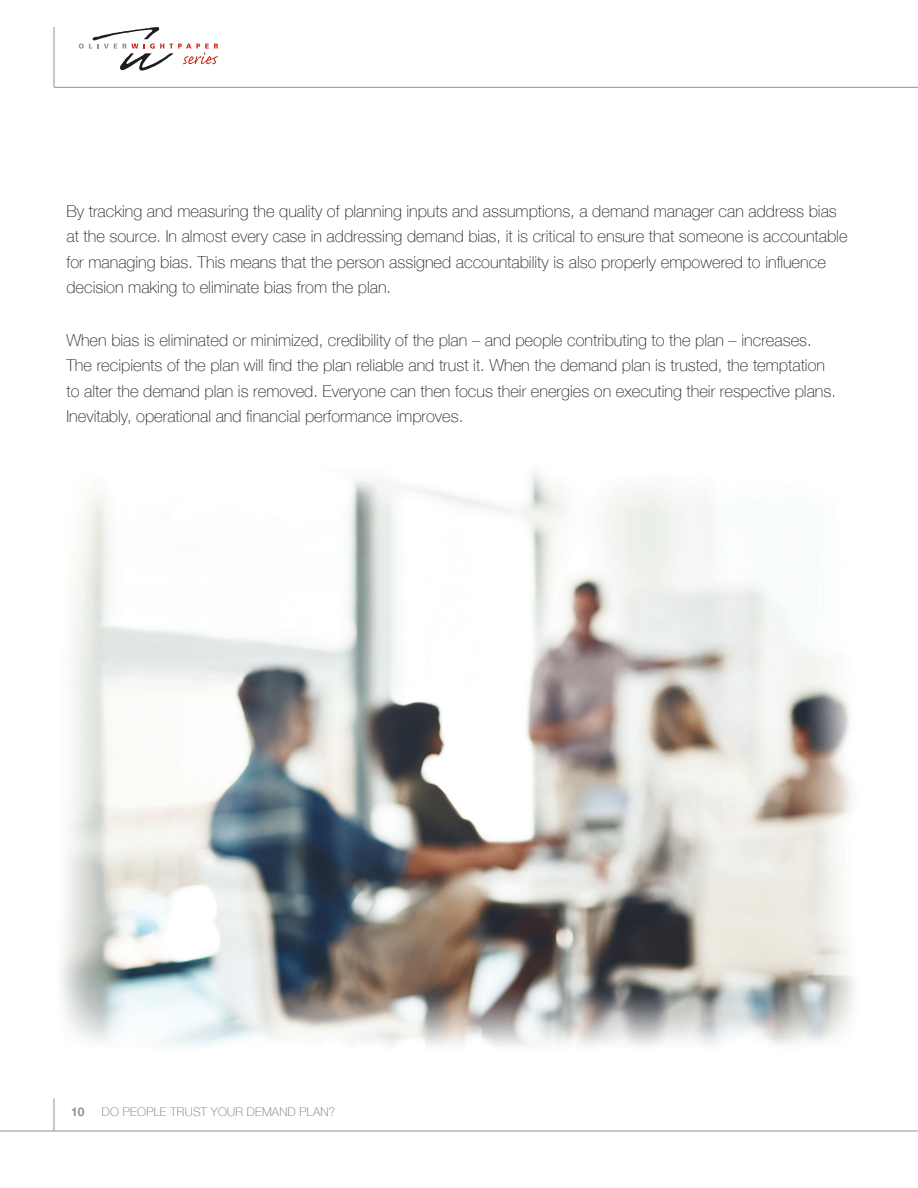
<style>
.page{position:relative;width:918px;height:1188px;background:#fff}
.page>*{position:absolute;margin:0;border:0;box-sizing:border-box;transform-origin:0 0}
.t1{font:100 16.5px/25.5px "Helvetica Neue LT Std";color:#231f20}
.t2{font:100 12px "Helvetica Neue LT Std";letter-spacing:.02em;color:#717074}
.t3{font:700 12px "Helvetica Neue LT Std";color:#919295}
</style>
<div class="page">
<hr style="left:54px;top:87px;width:864px;height:1px;background:#919295">
<hr style="left:54px;top:27px;width:1px;height:60px;background:#919295">
<svg style="left:79px;top:27px;width:139px;height:44px"></svg>
<hr style="left:0;top:1131px;width:918px;height:1px;background:#919295">
<hr style="left:54px;top:1098px;width:1px;height:33px;background:#919295">
<img style="left:60px;top:472px;width:794px;height:575px">
<p class="t1" style="left:66px;top:198px;width:783px">By tracking and measuring the quality of planning inputs and assumptions, a demand manager can address bias at the source. In almost every case in addressing demand bias, it is critical to ensure that someone is accountable for managing bias. This means that the person assigned accountability is also properly empowered to influence decision making to eliminate bias from the plan.</p>
<p class="t1" style="left:66px;top:327px;width:771px">When bias is eliminated or minimized, credibility of the plan – and people contributing to the plan – increases.<br>The recipients of the plan will find the plan reliable and trust it. When the demand plan is trusted, the temptation to alter the demand plan is removed. Everyone can then focus their energies on executing their respective plans.<br>Inevitably, operational and financial performance improves.</p>
<p class="t3" style="left:71px;top:1104px;width:15px">10</p>
<p class="t2" style="left:102px;top:1105px;width:235px">DO PEOPLE TRUST YOUR DEMAND PLAN?</p>
</div>
